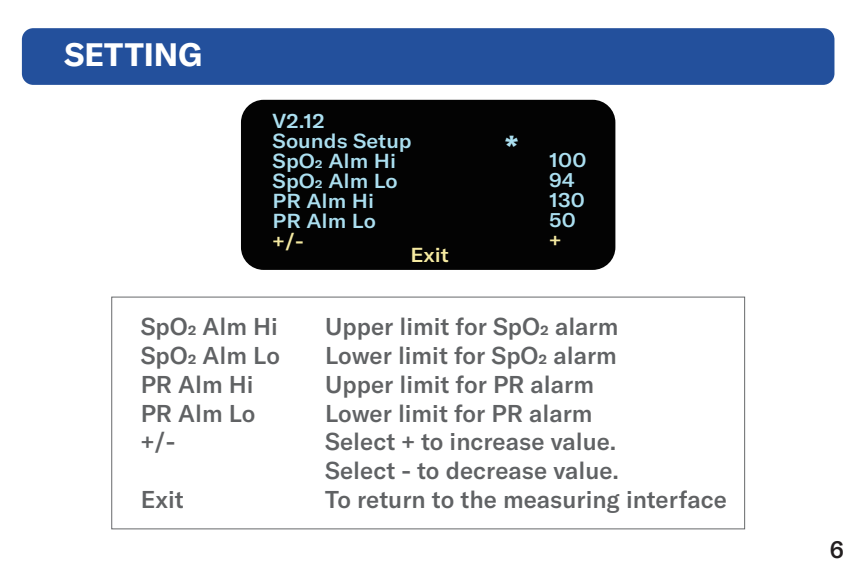
<style>
.page{position:relative;width:851px;height:567px;background:#fff}
.page>*{position:absolute;margin:0;border:0;box-sizing:border-box;transform-origin:0 0}
.t1{font:700 32px "GT America";color:#fff}
.t2{font:900 28px "GT America";color:#abdff0;scale:1.08 1}
.t3{font:500 24px/28.8px "GT America";color:#606264}
.t4{font:500 24px "GT America";color:#231f20}
.t5{font:500 20px/20px "GT America";color:#abdff0;scale:1.08 1}
.t6{font:500 20px "GT America";color:#f5eaa1;scale:1.08 1}
</style>
<div class="page">
<div style="left:241px;top:100px;width:374px;height:170px;background:#030303;border-radius:23px"></div>
<div style="left:111px;top:297px;width:634px;height:232px;border:1px solid #67696b"></div>
<div style="left:22px;top:28px;width:812px;height:57px;background:#23509c;border-radius:11px"></div>
<h1 class="t1" style="left:64px;top:35px;width:139px">SETTING</h1>
<p class="t5" style="left:272px;top:111px;width:130px">V2.12<br>Sounds Setup<br>SpO2 Alm Hi<br>SpO2 Alm Lo<br>PR Alm Hi<br>PR Alm Lo</p>
<p class="t6" style="left:272px;top:229px;width:30px">+/-</p>
<p class="t6" style="left:410px;top:243px;width:37px">Exit</p>
<p class="t2" style="left:505px;top:128px;width:13px">*</p>
<p class="t5" style="left:549px;top:149px;width:36px">100<br>94<br>130<br>50</p>
<p class="t6" style="left:549px;top:227px;width:13px">+</p>
<p class="t3" style="left:141px;top:312px;width:141px">SpO2 Alm Hi<br>SpO2 Alm Lo<br>PR Alm Hi<br>PR Alm Lo +/-</p>
<p class="t3" style="left:141px;top:485px;width:45px">Exit</p>
<p class="t3" style="left:325px;top:312px;width:403px">Upper limit for SpO2 alarm<br>Lower limit for SpO2 alarm<br>Upper limit for PR alarm<br>Lower limit for PR alarm<br>Select + to increase value.<br>Select - to decrease value.<br>To return to the measuring interface</p>
<p class="t4" style="left:829px;top:535px;width:16px">6</p>
</div>
